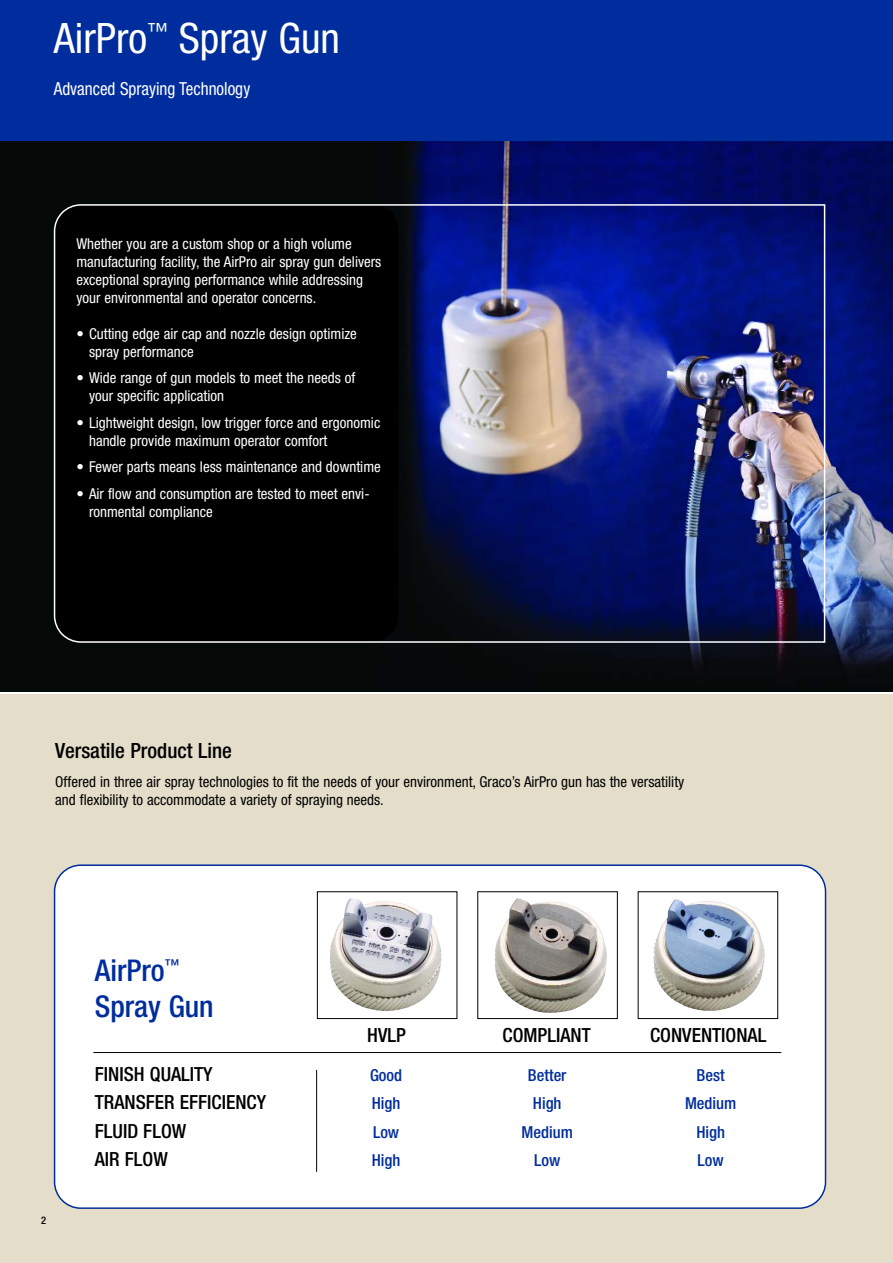
<style>
.page{position:relative;width:893px;height:1263px;background:#fff}
.page>*{position:absolute;margin:0;border:0;box-sizing:border-box;transform-origin:0 0}
.t1{font:condensed 42px "Helvetica Neue LT Std";color:#fff}
.t2{font:500 condensed 30px/36px "Helvetica Neue LT Std";color:#002d9d}
.t3{font:500 condensed 21px "Helvetica Neue LT Std";color:#000}
.t4{font:500 condensed 19.5px "Helvetica Neue LT Std";color:#000}
.t5{font:condensed 18px "Helvetica Neue LT Std";color:#fff;scale:.95 1}
.t6{font:500 condensed 16.5px "Helvetica Neue LT Std";color:#002d9d}
.t7{font:condensed 15px/18px "Helvetica Neue LT Std";color:#fff}
.t8{font:condensed 15px/18px "Helvetica Neue LT Std";color:#000}
.t9{font:500 condensed 10.5px "Helvetica Neue LT Std";color:#000}
</style>
<div class="page">
<img style="left:0;top:140px;width:893px;height:552px">
<div style="left:0;top:695px;width:893px;height:568px;background:#e4ddca"></div>
<div style="left:54px;top:864px;width:772px;height:345px;background:#fff"></div>
<div style="left:0;top:0;width:893px;height:140px;background:#002d9d"></div>
<hr style="left:316px;top:1070px;width:1px;height:102px;background:#000">
<hr style="left:93px;top:1052px;width:688px;height:1px;background:#000">
<img style="left:653px;top:898px;width:112px;height:113px">
<img style="left:494px;top:898px;width:114px;height:116px">
<div style="left:477px;top:891px;width:141px;height:128px;border:1px solid #000"></div>
<img style="left:329px;top:898px;width:114px;height:113px">
<div style="left:317px;top:891px;width:140px;height:128px;border:1px solid #000"></div>
<div style="left:54px;top:204px;width:344px;height:438px;background:#000;border-radius:26px"></div>
<svg style="left:54px;top:204px;width:27px;height:439px"></svg>
<h1 class="t1" style="left:54px;top:23px;width:288px">AirPro<sup>™</sup> Spray Gun</h1>
<p class="t5" style="left:54px;top:83px;width:208px">Advanced Spraying Technology</p>
<p class="t7" style="left:76px;top:236px;width:306px">Whether you are a custom shop or a high volume manufacturing facility, the AirPro air spray gun delivers exceptional spraying performance while addressing your environmental and operator concerns.</p>
<p class="t7" style="left:89px;top:326px;width:269px;text-indent:-13px">• Cutting edge air cap and nozzle design optimize spray performance</p>
<p class="t7" style="left:89px;top:370px;width:268px;text-indent:-13px">• Wide range of gun models to meet the needs of your specific application</p>
<p class="t7" style="left:89px;top:415px;width:293px;text-indent:-13px">• Lightweight design, low trigger force and ergonomic handle provide maximum operator comfort</p>
<p class="t7" style="left:76px;top:459px;width:306px">• Fewer parts means less maintenance and downtime</p>
<p class="t7" style="left:89px;top:486px;width:282px;text-indent:-13px">• Air flow and consumption are tested to meet envi&shy;ronmental compliance</p>
<h3 class="t3" style="left:55px;top:743px;width:178px">Versatile Product Line</h3>
<p class="t8" style="left:55px;top:774px;width:630px">Offered in three air spray technologies to fit the needs of your environment, Graco’s AirPro gun has the versatility and flexibility to accommodate a variety of spraying needs.</p>
<h2 class="t2" style="left:95px;top:955px;width:120px">AirPro<sup>™<br></sup>Spray Gun</h2>
<h3 class="t4" style="left:367px;top:1028px;width:40px">HVLP</h3>
<h3 class="t4" style="left:503px;top:1028px;width:90px">COMPLIANT</h3>
<h3 class="t4" style="left:650px;top:1028px;width:118px">CONVENTIONAL</h3>
<p class="t9" style="left:41px;top:1216px;width:7px">2</p>
<h3 class="t4" style="left:95px;top:1067px;width:119px">FINISH QUALITY</h3>
<p class="t6" style="left:370px;top:1069px;width:34px">Good</p>
<p class="t6" style="left:528px;top:1069px;width:40px">Better</p>
<p class="t6" style="left:697px;top:1069px;width:30px">Best</p>
<h3 class="t4" style="left:95px;top:1095px;width:173px">TRANSFER EFFICIENCY</h3>
<p class="t6" style="left:372px;top:1097px;width:30px">High</p>
<p class="t6" style="left:533px;top:1097px;width:30px">High</p>
<p class="t6" style="left:685px;top:1097px;width:53px">Medium</p>
<h3 class="t4" style="left:95px;top:1124px;width:93px">FLUID FLOW</h3>
<p class="t6" style="left:373px;top:1126px;width:28px">Low</p>
<p class="t6" style="left:522px;top:1126px;width:53px">Medium</p>
<p class="t6" style="left:696px;top:1126px;width:30px">High</p>
<h3 class="t4" style="left:95px;top:1152px;width:75px">AIR FLOW</h3>
<p class="t6" style="left:372px;top:1154px;width:30px">High</p>
<p class="t6" style="left:534px;top:1154px;width:28px">Low</p>
<p class="t6" style="left:697px;top:1154px;width:28px">Low</p>
</div>
